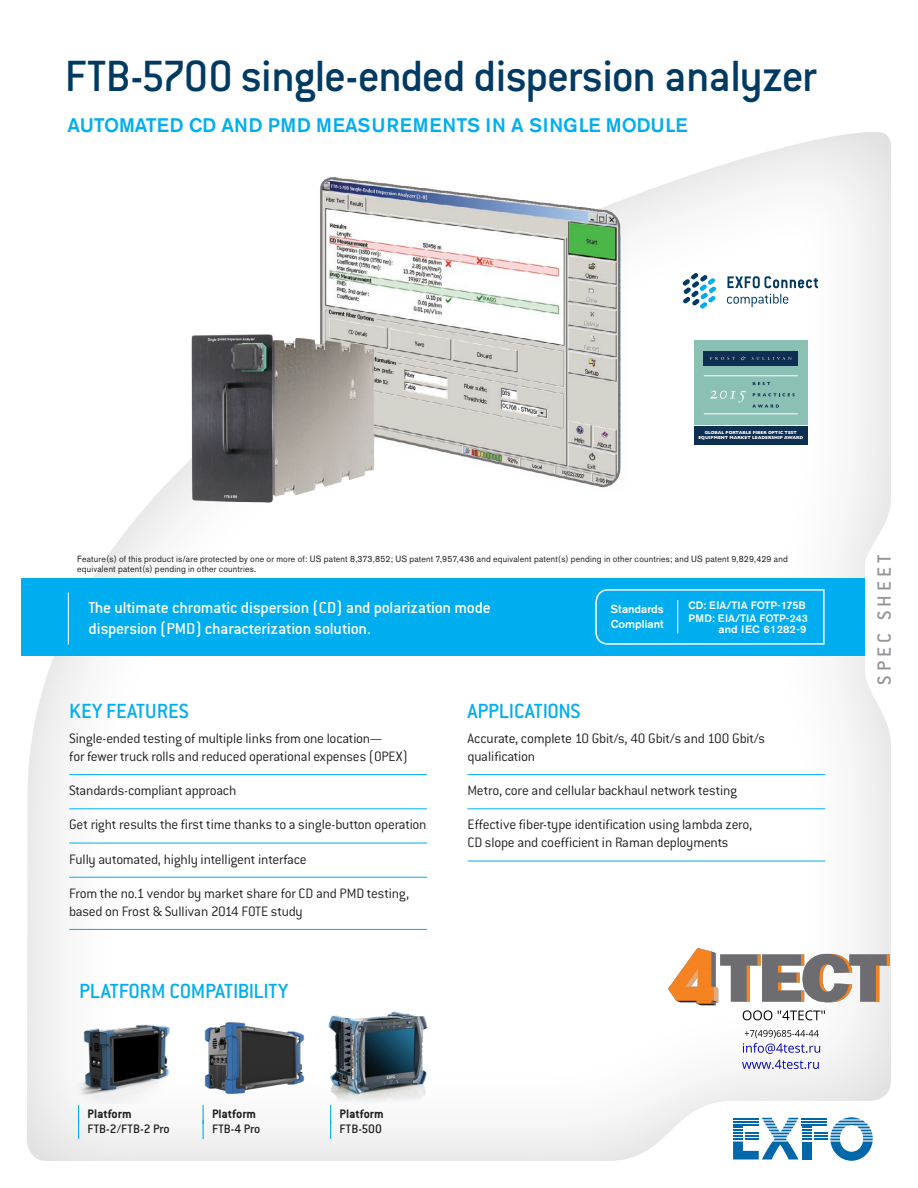
<style>
.page{position:relative;width:918px;height:1188px;background:#fff}
.page>*{position:absolute;margin:0;border:0;box-sizing:border-box;transform-origin:0 0}
.t1{font:500 48px "Conduit ITC";letter-spacing:-.025em;color:#003a62}
.t2{font:500 22.5px "Conduit ITC";letter-spacing:-.01em;color:#00aeef}
.t3{font:500 21px "Conduit ITC";letter-spacing:.2em;color:#939598}
.t4{font:500 19.5px "Akzidenz Grotesk BE";color:#00aeef}
.t5{font:500 18px "Conduit ITC";letter-spacing:-.015em;color:#fff}
.t6{font:500 17.55px/21px "Conduit ITC";letter-spacing:-.015em;color:#fff}
.t7{font:300 15px/18px "Conduit ITC";letter-spacing:-.015em;color:#231f20}
.t8{font:500 13.5px "Conduit ITC";color:#231f20}
.t9{font:700 13.5px "Conduit ITC";color:#231f20}
.t10{font:500 11.4px/15px "Akzidenz Grotesk BE";color:#fff}
.t11{font:500 10.65px/13.2px "Akzidenz Grotesk BE";color:#fff}
.t12{font:500 10.65px "Akzidenz Grotesk BE";color:#fff;scale:1.05 1}
.t13{font:9px/10.8px "Akzidenz Grotesk BE";letter-spacing:.025em;color:#231f20;scale:.95 1}
.t14{font:700 4.5px/5.4px "Gill Sans";color:#fff;text-align:center}
</style>
<div class="page">
<div style="left:27px;top:131px;width:865px;height:1031px;background:#231f20;opacity:.2"></div>
<svg style="left:733px;top:1117px;width:140px;height:44px"></svg>
<img style="left:176px;top:165px;width:520px;height:378px">
<hr style="left:69px;top:774px;width:358px;height:1px;background:#00aeef">
<hr style="left:69px;top:809px;width:358px;height:1px;background:#00aeef">
<hr style="left:69px;top:843px;width:358px;height:1px;background:#00aeef">
<hr style="left:69px;top:877px;width:358px;height:1px;background:#00aeef">
<hr style="left:69px;top:929px;width:358px;height:1px;background:#00aeef">
<hr style="left:467px;top:774px;width:358px;height:1px;background:#00aeef">
<hr style="left:467px;top:809px;width:358px;height:1px;background:#00aeef">
<hr style="left:467px;top:861px;width:358px;height:1px;background:#00aeef">
<div style="left:28px;top:578px;width:837px;height:78px;background:#00aeef"></div>
<hr style="left:68px;top:592px;width:1px;height:53px;background:#fff">
<svg style="left:595px;top:589px;width:230px;height:56px"></svg>
<hr style="left:677px;top:600px;width:1px;height:33px;background:#fff">
<div style="left:694px;top:340px;width:114px;height:85px;background:#8bc0b5"></div>
<div style="left:694px;top:426px;width:114px;height:19px;background:#0f2f52"></div>
<div style="left:704px;top:351px;width:94px;height:14px;background:#0f2f52"></div>
<svg style="left:710px;top:357px;width:25px;height:3px"></svg>
<svg style="left:752px;top:357px;width:40px;height:3px"></svg>
<svg style="left:741px;top:356px;width:5px;height:4px"></svg>
<hr style="left:704px;top:376px;width:94px;height:1px;background:#fff">
<hr style="left:704px;top:414px;width:94px;height:1px;background:#fff">
<svg style="left:753px;top:382px;width:17px;height:3px"></svg>
<svg style="left:753px;top:393px;width:42px;height:3px"></svg>
<svg style="left:752px;top:405px;width:27px;height:3px"></svg>
<svg style="left:710px;top:391px;width:36px;height:11px"></svg>
<svg style="left:727px;top:276px;width:91px;height:12px"></svg>
<svg style="left:682px;top:273px;width:34px;height:36px"></svg>
<svg style="left:727px;top:294px;width:61px;height:13px"></svg>
<img style="left:69px;top:1016px;width:124px;height:88px">
<svg style="left:78px;top:1105px;width:1px;height:34px"></svg>
<img style="left:200px;top:1018px;width:109px;height:78px">
<svg style="left:203px;top:1105px;width:1px;height:34px"></svg>
<svg style="left:330px;top:1115px;width:1px;height:24px"></svg>
<img style="left:320px;top:1004px;width:118px;height:111px">
<img style="left:669px;top:949px;width:221px;height:119px">
<h1 class="t1" style="left:65px;top:49px;width:754px">FTB-5700 single-ended dispersion analyzer</h1>
<h3 class="t4" style="left:68px;top:114px;width:622px">AUTOMATED CD AND PMD MEASUREMENTS IN A SINGLE MODULE</h3>
<p class="t14" style="left:698px;top:429px;width:106px">GLOBAL PORTABLE FIBER OPTIC TEST<br>EQUIPMENT MARKET LEADERSHIP AWARD</p>
<p class="t13" style="left:77px;top:553px;width:749px">Feature(s) of this product is/are protected by one or more of: US patent 8,373,852; US patent 7,957,436 and equivalent patent(s) pending in other countries; and US patent 9,829,429 and equivalent patent(s) pending in other countries.</p>
<p class="t6" style="left:89px;top:596px;width:404px">The ultimate chromatic dispersion (CD) and polarization mode dispersion (PMD) characterization solution.</p>
<p class="t11" style="left:688px;top:599px;width:121px">CD: EIA/TIA FOTP-175B<br>PMD: EIA/TIA FOTP-243</p>
<p class="t5" style="left:83px;top:597px;width:314px">The ultimate CD/PMD characterization solution.</p>
<p class="t10" style="left:611px;top:601px;width:55px">Standards<br>Compliant</p>
<p class="t12" style="left:718px;top:623px;width:85px">and IEC 61282-9</p>
<h2 class="t2" style="left:69px;top:698px;width:121px">KEY FEATURES</h2>
<p class="t7" style="left:69px;top:729px;width:340px">Single-ended testing of multiple links from one location—<br>for fewer truck rolls and reduced operational expenses (OPEX)</p>
<p class="t7" style="left:69px;top:781px;width:169px">Standards-compliant approach</p>
<p class="t7" style="left:69px;top:816px;width:359px">Get right results the first time thanks to a single-button operation</p>
<p class="t7" style="left:69px;top:850px;width:239px">Fully automated, highly intelligent interface</p>
<p class="t7" style="left:69px;top:884px;width:341px">From the no.1 vendor by market share for CD and PMD testing, based on Frost &amp; Sullivan 2014 FOTE study</p>
<h2 class="t2" style="left:79px;top:978px;width:210px">PLATFORM COMPATIBILITY</h2>
<h2 class="t2" style="left:467px;top:698px;width:114px">APPLICATIONS</h2>
<p class="t7" style="left:467px;top:729px;width:299px">Accurate, complete 10 Gbit/s, 40 Gbit/s and 100 Gbit/s qualification</p>
<p class="t7" style="left:467px;top:781px;width:271px">Metro, core and cellular backhaul network testing</p>
<p class="t7" style="left:467px;top:816px;width:286px">Effective fiber-type identification using lambda zero,<br>CD slope and coefficient in Raman deployments</p>
<p class="t9" style="left:87px;top:1106px;width:46px">Platform</p>
<p class="t8" style="left:87px;top:1121px;width:84px">FTB-2/FTB-2 Pro</p>
<p class="t9" style="left:212px;top:1106px;width:46px">Platform</p>
<p class="t8" style="left:212px;top:1121px;width:50px">FTB-4 Pro</p>
<p class="t9" style="left:340px;top:1106px;width:46px">Platform</p>
<p class="t8" style="left:340px;top:1121px;width:44px">FTB-500</p>
<h3 class="t3" style="left:873px;top:685px;width:132px;rotate:-90deg">SPEC SHEET</h3>
</div>
